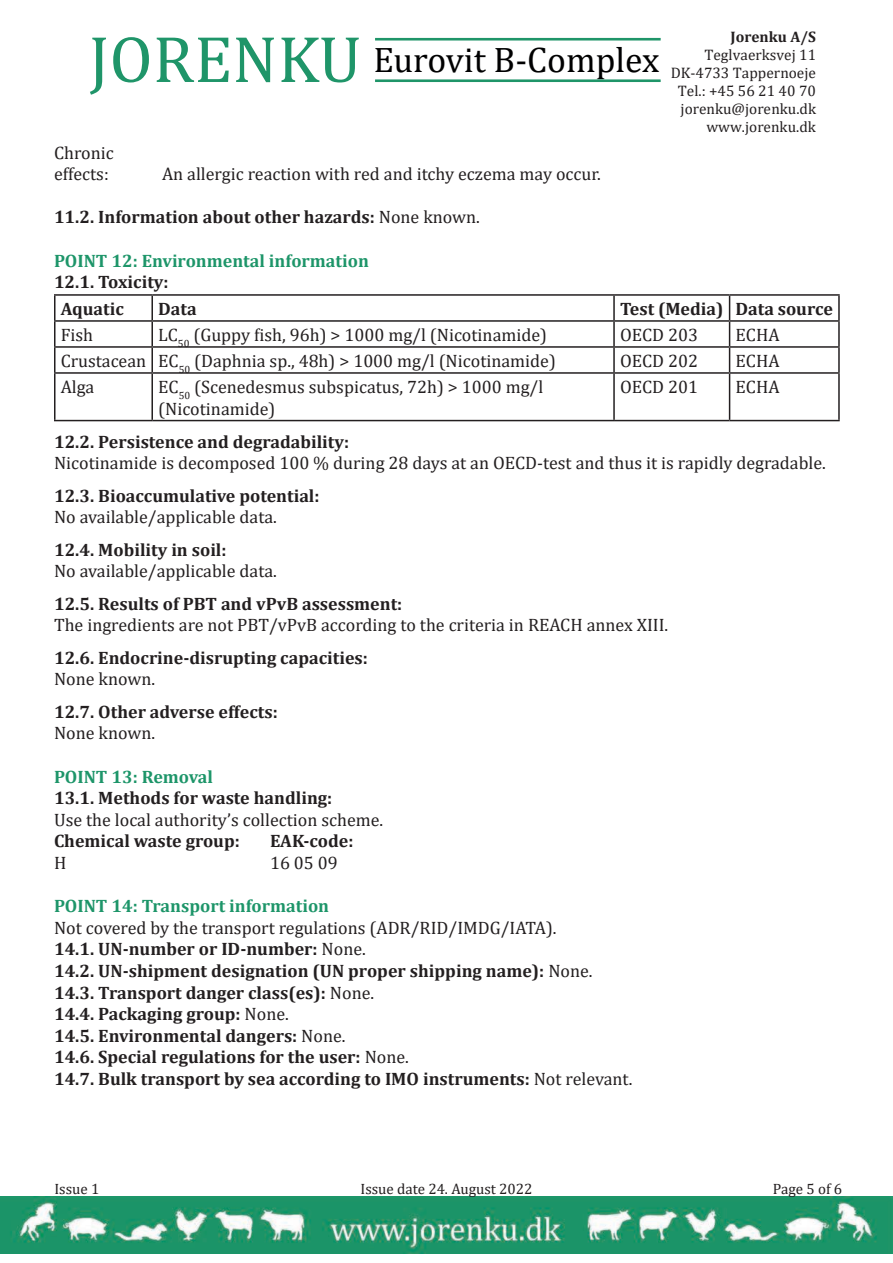
<style>
.page{position:relative;width:893px;height:1263px;background:#fff}
.page>*{position:absolute;margin:0;border:0;box-sizing:border-box;transform-origin:0 0}
.t1{font:35.55px "Cambria";color:#000001}
.t2{font:700 18px/21.6px "Cambria";color:#231f20}
.t3{font:18px/21.6px "Cambria";color:#231f20}
.t4{font:700 18px "Cambria";color:#1d9569}
.t5{font:15.3px/18px "Cambria";color:#231f20;text-align:right}
.t6{font:700 15.3px "Cambria";color:#231f20}
.t7{font:15px "Cambria";color:#231f20}
.s1{font-size:66.45px;color:#1f9569}
.s2{font-weight:400}
</style>
<div class="page">
<img style="left:0;top:1196px;width:893px;height:58px">
<hr style="left:375px;top:38px;width:286px;height:3px;background:#1f9569">
<hr style="left:375px;top:79px;width:286px;height:3px;background:#1f9569">
<hr style="left:54px;top:294px;width:98px;height:2px;background:#231f20">
<hr style="left:54px;top:296px;width:2px;height:24px;background:#231f20">
<hr style="left:152px;top:294px;width:462px;height:2px;background:#231f20">
<hr style="left:151px;top:296px;width:2px;height:24px;background:#231f20">
<hr style="left:614px;top:294px;width:116px;height:2px;background:#231f20">
<hr style="left:613px;top:296px;width:2px;height:24px;background:#231f20">
<hr style="left:730px;top:294px;width:110px;height:2px;background:#231f20">
<hr style="left:838px;top:296px;width:2px;height:24px;background:#231f20">
<hr style="left:54px;top:320px;width:98px;height:2px;background:#231f20">
<hr style="left:54px;top:322px;width:2px;height:24px;background:#231f20">
<hr style="left:152px;top:320px;width:462px;height:2px;background:#231f20">
<hr style="left:151px;top:322px;width:2px;height:24px;background:#231f20">
<hr style="left:614px;top:320px;width:116px;height:2px;background:#231f20">
<hr style="left:613px;top:322px;width:2px;height:24px;background:#231f20">
<hr style="left:730px;top:320px;width:110px;height:2px;background:#231f20">
<hr style="left:838px;top:322px;width:2px;height:24px;background:#231f20">
<hr style="left:54px;top:346px;width:98px;height:2px;background:#231f20">
<hr style="left:54px;top:348px;width:2px;height:24px;background:#231f20">
<hr style="left:152px;top:346px;width:462px;height:2px;background:#231f20">
<hr style="left:151px;top:348px;width:2px;height:24px;background:#231f20">
<hr style="left:614px;top:346px;width:116px;height:2px;background:#231f20">
<hr style="left:613px;top:348px;width:2px;height:24px;background:#231f20">
<hr style="left:730px;top:346px;width:110px;height:2px;background:#231f20">
<svg style="left:729px;top:296px;width:1px;height:76px"></svg>
<hr style="left:838px;top:348px;width:2px;height:24px;background:#231f20">
<hr style="left:54px;top:372px;width:98px;height:2px;background:#231f20">
<hr style="left:54px;top:374px;width:2px;height:46px;background:#231f20">
<hr style="left:152px;top:372px;width:462px;height:2px;background:#231f20">
<hr style="left:151px;top:374px;width:2px;height:46px;background:#231f20">
<hr style="left:614px;top:372px;width:116px;height:2px;background:#231f20">
<hr style="left:613px;top:374px;width:2px;height:46px;background:#231f20">
<hr style="left:730px;top:372px;width:110px;height:2px;background:#231f20">
<hr style="left:729px;top:374px;width:1px;height:46px;background:#231f20">
<hr style="left:838px;top:374px;width:2px;height:46px;background:#231f20">
<hr style="left:54px;top:420px;width:98px;height:1px;background:#231f20">
<hr style="left:152px;top:420px;width:462px;height:1px;background:#231f20">
<hr style="left:614px;top:420px;width:116px;height:1px;background:#231f20">
<hr style="left:730px;top:420px;width:110px;height:1px;background:#231f20">
<h1 class="t1" style="left:89px;top:39px;width:572px"><span class="s1">JORENKU</span> Eurovit B-Complex</h1>
<p class="t6" style="left:730px;top:26px;width:87px">Jorenku A/S</p>
<p class="t5" style="left:671px;top:46px;width:147px">Teglvaerksvej 11<br>DK-4733 Tappernoeje<br>Tel.: +45 56 21 40 70 jorenku@jorenku.dk www.jorenku.dk</p>
<p class="t3" style="left:54px;top:142px;width:61px">Chronic effects:</p>
<p class="t3" style="left:162px;top:163px;width:440px">An allergic reaction with red and itchy eczema may occur.</p>
<p class="t2" style="left:54px;top:206px;width:427px">11.2. Information about other hazards: <span class="s2">None known.</span></p>
<p class="t4" style="left:54px;top:248px;width:316px">POINT 12: Environmental information</p>
<p class="t2" style="left:61px;top:268px;width:109px;line-height:26.7px;text-indent:-7px">12.1. Toxicity:<br>Aquatic</p>
<p class="t2" style="left:158px;top:297px;width:40px">Data</p>
<p class="t2" style="left:620px;top:297px;width:214px">Test (Media) Data source</p>
<p class="t3" style="left:61px;top:324px;width:34px">Fish</p>
<p class="t3" style="left:158px;top:324px;width:390px">LC<sub>50</sub> (Guppy fish, 96h) &gt; 1000 mg/l (Nicotinamide)</p>
<p class="t3" style="left:620px;top:324px;width:80px">OECD 203</p>
<p class="t3" style="left:736px;top:324px;width:46px">ECHA</p>
<p class="t3" style="left:61px;top:350px;width:497px">Crustacean EC<sub>50</sub> (Daphnia sp., 48h) &gt; 1000 mg/l (Nicotinamide)</p>
<p class="t3" style="left:620px;top:350px;width:80px">OECD 202</p>
<p class="t3" style="left:736px;top:350px;width:46px">ECHA</p>
<p class="t3" style="left:61px;top:376px;width:35px">Alga</p>
<p class="t3" style="left:158px;top:376px;width:387px">EC<sub>50</sub> (Scenedesmus subspicatus, 72h) &gt; 1000 mg/l (Nicotinamide)</p>
<p class="t3" style="left:620px;top:376px;width:80px">OECD 201</p>
<p class="t3" style="left:736px;top:376px;width:46px">ECHA</p>
<p class="t2" style="left:54px;top:430px;width:297px">12.2. Persistence and degradability:</p>
<p class="t3" style="left:54px;top:452px;width:773px">Nicotinamide is decomposed 100 % during 28 days at an OECD-test and thus it is rapidly degradable.</p>
<p class="t2" style="left:54px;top:484px;width:267px">12.3. Bioaccumulative potential:</p>
<p class="t3" style="left:54px;top:506px;width:224px">No available/applicable data.</p>
<p class="t2" style="left:54px;top:538px;width:174px">12.4. Mobility in soil:</p>
<p class="t3" style="left:54px;top:560px;width:224px">No available/applicable data.</p>
<p class="t2" style="left:54px;top:592px;width:350px">12.5. Results of PBT and vPvB assessment:</p>
<p class="t3" style="left:54px;top:614px;width:616px">The ingredients are not PBT/vPvB according to the criteria in REACH annex XIII.</p>
<p class="t2" style="left:54px;top:646px;width:315px">12.6. Endocrine-disrupting capacities:</p>
<p class="t3" style="left:54px;top:668px;width:103px">None known.</p>
<p class="t2" style="left:54px;top:700px;width:225px">12.7. Other adverse effects:</p>
<p class="t3" style="left:54px;top:722px;width:103px">None known.</p>
<p class="t4" style="left:54px;top:764px;width:161px">POINT 13: Removal</p>
<p class="t2" style="left:54px;top:787px;width:280px">13.1. Methods for waste handling:</p>
<p class="t3" style="left:54px;top:809px;width:331px">Use the local authority’s collection scheme.</p>
<p class="t2" style="left:54px;top:830px;width:187px">Chemical waste group:</p>
<p class="t2" style="left:270px;top:830px;width:85px">EAK-code:</p>
<p class="t3" style="left:54px;top:852px;width:14px">H</p>
<p class="t3" style="left:270px;top:852px;width:69px">16 05 09</p>
<p class="t4" style="left:54px;top:893px;width:277px">POINT 14: Transport information</p>
<p class="t2" style="left:54px;top:916px;width:580px"><span class="s2">Not covered by the transport regulations (ADR/RID/IMDG/IATA).<br></span>14.1. UN-number or ID-number: <span class="s2">None.<br></span>14.2. UN-shipment designation (UN proper shipping name): <span class="s2">None.<br></span>14.3. Transport danger class(es): <span class="s2">None.<br></span>14.4. Packaging group: <span class="s2">None.<br></span>14.5. Environmental dangers: <span class="s2">None.<br></span>14.6. Special regulations for the user: <span class="s2">None.<br></span>14.7. Bulk transport by sea according to IMO instruments: <span class="s2">Not relevant.</span></p>
<p class="t7" style="left:54px;top:1180px;width:46px">Issue 1</p>
<p class="t7" style="left:360px;top:1180px;width:174px">Issue date 24. August 2022</p>
<p class="t7" style="left:773px;top:1180px;width:71px">Page 5 of 6</p>
</div>
